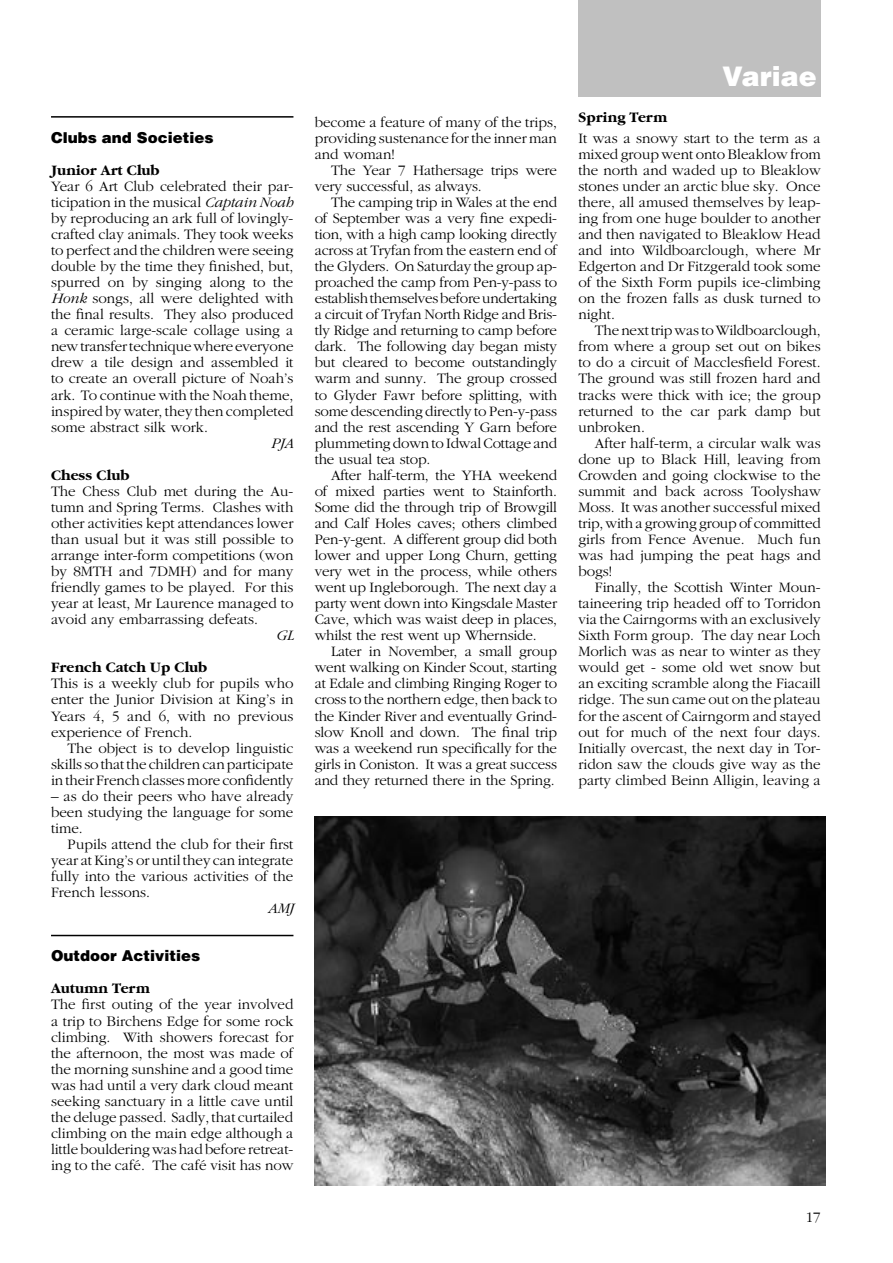
<style>
.page{position:relative;width:893px;height:1263px;background:#fff}
.page>*{position:absolute;margin:0;border:0;box-sizing:border-box;transform-origin:0 0}
.t1{font:900 27px "Helvetica";color:#fff}
.t2{font:300 15px/16px "Garamond";color:#000;text-align:justify}
.t3{font:700 15px "Garamond";color:#000}
.t4{font:900 15px "Helvetica";color:#000}
.t5{font:italic 300 15px "Garamond";color:#000}
.s1{font-style:italic}
</style>
<div class="page">
<div style="left:579px;top:0;width:242px;height:97px;background:#c0c0c0"></div>
<hr style="left:51px;top:116px;width:242px;height:2px;background:#000">
<hr style="left:51px;top:935px;width:242px;height:1px;background:#000">
<img style="left:315px;top:817px;width:510px;height:369px">
<p class="t4" style="left:51px;top:127px;width:164px">Clubs and Societies</p>
<p class="t3" style="left:51px;top:162px;width:110px">Junior Art Club</p>
<p class="t2" style="left:51px;top:178px;width:244px">Year 6 Art Club celebrated their par&shy;ticipation in the musical <span class="s1">Captain Noah </span>by reproducing an ark full of lovingly&shy;crafted clay animals. They took weeks to perfect and the children were seeing double by the time they finished, but, spurred on by singing along to the <span class="s1">Honk</span> songs, all were delighted with the final results. They also produced a ceramic large-scale collage using a new transfer technique where everyone drew a tile design and assembled it to create an overall picture of Noah’s ark. To continue with the Noah theme, inspired by water, they then completed some abstract silk work.</p>
<p class="t5" style="left:271px;top:435px;width:24px">PJA</p>
<p class="t3" style="left:51px;top:467px;width:80px">Chess Club</p>
<p class="t2" style="left:51px;top:483px;width:244px">The Chess Club met during the Au&shy;tumn and Spring Terms. Clashes with other activities kept attendances lower than usual but it was still possible to arrange inter-form competitions (won by 8MTH and 7DMH) and for many friendly games to be played. For this year at least, Mr Laurence managed to avoid any embarrassing defeats.</p>
<p class="t5" style="left:276px;top:627px;width:19px">GL</p>
<p class="t3" style="left:51px;top:659px;width:158px">French Catch Up Club</p>
<p class="t2" style="left:51px;top:676px;width:244px">This is a weekly club for pupils who enter the Junior Division at King’s in Years 4, 5 and 6, with no previous experience of French.</p>
<p class="t2" style="left:51px;top:740px;width:244px;text-indent:17px">The object is to develop linguistic skills so that the children can participate in their French classes more confidently</p>
<p class="t2" style="left:51px;top:788px;width:244px">– as do their peers who have already been studying the language for some time.</p>
<p class="t2" style="left:51px;top:836px;width:244px;text-indent:17px">Pupils attend the club for their first year at King’s or until they can integrate fully into the various activities of the French lessons.</p>
<p class="t5" style="left:267px;top:900px;width:27px">AMJ</p>
<p class="t4" style="left:51px;top:946px;width:151px">Outdoor Activities</p>
<p class="t3" style="left:51px;top:980px;width:100px">Autumn Term</p>
<p class="t2" style="left:51px;top:997px;width:244px">The first outing of the year involved a trip to Birchens Edge for some rock climbing. With showers forecast for the afternoon, the most was made of the morning sunshine and a good time was had until a very dark cloud meant seeking sanctuary in a little cave until the deluge passed. Sadly, that curtailed climbing on the main edge although a little bouldering was had before retreat&shy;ing to the café. The café visit has now</p>
<p class="t2" style="left:315px;top:114px;width:244px">become a feature of many of the trips, providing sustenance for the inner man and woman!</p>
<p class="t2" style="left:315px;top:162px;width:244px;text-indent:17px">The Year 7 Hathersage trips were very successful, as always.</p>
<p class="t2" style="left:315px;top:194px;width:244px;text-indent:16px">The camping trip in Wales at the end of September was a very fine expedi&shy;tion, with a high camp looking directly across at Tryfan from the eastern end of the Glyders. On Saturday the group ap&shy;proached the camp from Pen-y-pass to establish themselves before undertaking a circuit of Tryfan North Ridge and Bris&shy;tly Ridge and returning to camp before dark. The following day began misty but cleared to become outstandingly warm and sunny. The group crossed to Glyder Fawr before splitting, with some descending directly to Pen-y-pass and the rest ascending Y Garn before plummeting down to Idwal Cottage and the usual tea stop.</p>
<p class="t2" style="left:315px;top:467px;width:244px;text-indent:16px">After half-term, the YHA weekend of mixed parties went to Stainforth.<br>Some did the through trip of Browgill and Calf Holes caves; others climbed Pen-y-gent. A different group did both lower and upper Long Churn, getting very wet in the process, while others went up Ingleborough. The next day a party went down into Kingsdale Master Cave, which was waist deep in places, whilst the rest went up Whernside.</p>
<p class="t2" style="left:315px;top:644px;width:244px;text-indent:16px">Later in November, a small group went walking on Kinder Scout, starting at Edale and climbing Ringing Roger to cross to the northern edge, then back to the Kinder River and eventually Grind&shy;slow Knoll and down. The final trip was a weekend run specifically for the girls in Coniston. It was a great success and they returned there in the Spring.</p>
<h1 class="t1" style="left:722px;top:59px;width:96px">Variae</h1>
<p class="t3" style="left:578px;top:109px;width:90px">Spring Term</p>
<p class="t2" style="left:578px;top:130px;width:244px">It was a snowy start to the term as a mixed group went onto Bleaklow from the north and waded up to Bleaklow stones under an arctic blue sky. Once there, all amused themselves by leap&shy;ing from one huge boulder to another and then navigated to Bleaklow Head and into Wildboarclough, where Mr Edgerton and Dr Fitzgerald took some of the Sixth Form pupils ice-climbing on the frozen falls as dusk turned to night.</p>
<p class="t2" style="left:578px;top:323px;width:244px;text-indent:17px">The next trip was to Wildboarclough, from where a group set out on bikes to do a circuit of Macclesfield Forest.<br>The ground was still frozen hard and tracks were thick with ice; the group returned to the car park damp but unbroken.</p>
<p class="t2" style="left:578px;top:435px;width:244px;text-indent:17px">After half-term, a circular walk was done up to Black Hill, leaving from Crowden and going clockwise to the summit and back across Toolyshaw Moss. It was another successful mixed trip, with a growing group of committed girls from Fence Avenue. Much fun was had jumping the peat hags and bogs!</p>
<p class="t2" style="left:578px;top:579px;width:244px;text-indent:17px">Finally, the Scottish Winter Moun&shy;taineering trip headed off to Torridon via the Cairngorms with an exclusively Sixth Form group. The day near Loch Morlich was as near to winter as they would get - some old wet snow but an exciting scramble along the Fiacaill ridge. The sun came out on the plateau for the ascent of Cairngorm and stayed out for much of the next four days.<br>Initially overcast, the next day in Tor&shy;ridon saw the clouds give way as the party climbed Beinn Alligin, leaving a</p>
<p class="t2" style="left:806px;top:1209px;width:16px">17</p>
</div>
